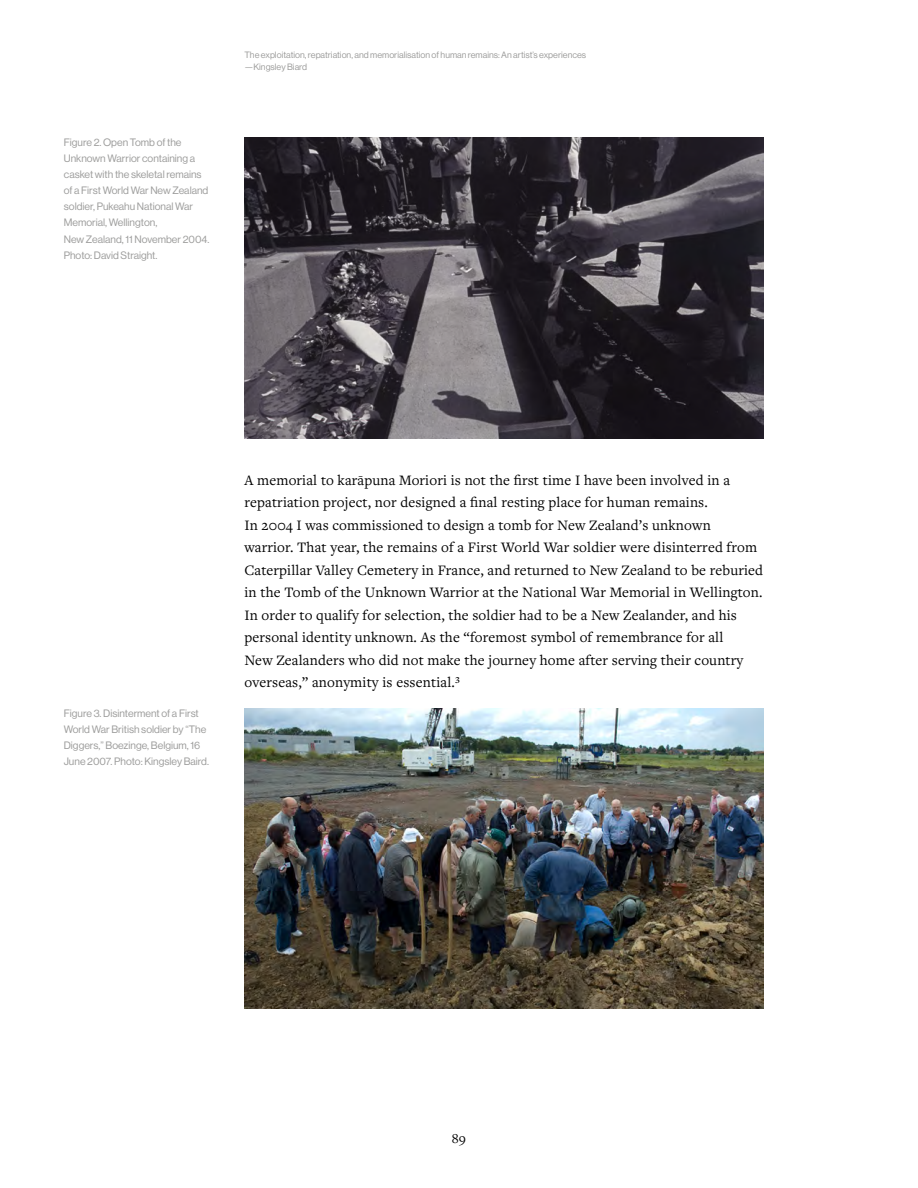
<style>
.page{position:relative;width:918px;height:1188px;background:#fff}
.page>*{position:absolute;margin:0;border:0;box-sizing:border-box;transform-origin:0 0}
.t1{font:15px/22.5px "Freight Text Pro";letter-spacing:.01em;color:#000}
.t2{font:14.25px "Freight Text Pro";color:#000}
.t3{font:10.5px/16.2px "N Haas Grotesk DS Pro 55 Rg";color:#9d9d9c}
.t4{font:9px/11.2px "N Haas Grotesk DS Pro 55 Rg";color:#9d9d9c}
</style>
<div class="page">
<img style="left:244px;top:138px;width:520px;height:301px">
<img style="left:244px;top:708px;width:520px;height:301px">
<p class="t3" style="left:64px;top:134px;width:147px">Figure 2. Open Tomb of the<br>Unknown Warrior containing a casket with the skeletal remains of a First World War New Zealand soldier, Pukeahu National War<br>Memorial, Wellington,<br>New Zealand, 11 November 2004.<br>Photo: David Straight.</p>
<p class="t4" style="left:244px;top:50px;width:343px">The exploitation, repatriation, and memorialisation of human remains: An artist’s experiences —Kingsley Biard</p>
<p class="t3" style="left:64px;top:705px;width:147px">Figure 3. Disinterment of a First World War British soldier by “The Diggers,” Boezinge, Belgium, 16<br>June 2007. Photo: Kingsley Baird.</p>
<p class="t1" style="left:244px;top:468px;width:520px">A memorial to karāpuna Moriori is not the first time I have been involved in a repatriation project, nor designed a final resting place for human remains.<br>In 2004 I was commissioned to design a tomb for New Zealand’s unknown warrior. That year, the remains of a First World War soldier were disinterred from Caterpillar Valley Cemetery in France, and returned to New Zealand to be reburied in the Tomb of the Unknown Warrior at the National War Memorial in Wellington.<br>In order to qualify for selection, the soldier had to be a New Zealander, and his personal identity unknown. As the “foremost symbol of remembrance for all<br>New Zealanders who did not make the journey home after serving their country overseas,” anonymity is essential.³</p>
<p class="t2" style="left:452px;top:1129px;width:16px">89</p>
</div>
